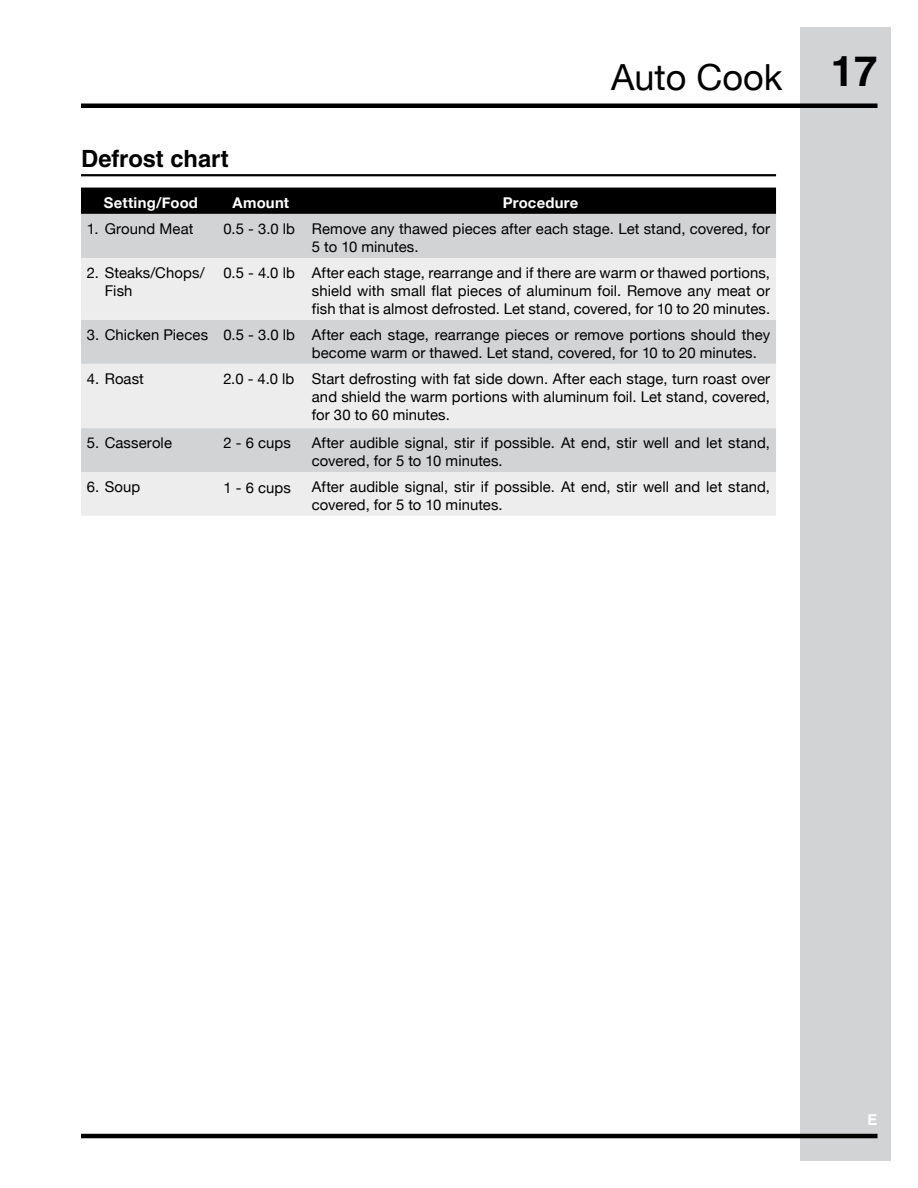
<style>
.page{position:relative;width:918px;height:1188px;background:#fff}
.page>*{position:absolute;margin:0;border:0;box-sizing:border-box;transform-origin:0 0}
.t1{font:36px "Helvetica Neue";color:#000}
.t2{font:700 23.7px "Helvetica";letter-spacing:-.005em;color:#000}
.t3{font:700 15px "Helvetica";color:#fff}
.t4{font:14.85px/17.9px "Helvetica Neue";letter-spacing:.005em;color:#000}
.t5{font:700 14.85px "Helvetica Neue";letter-spacing:.015em;color:#fff}
.s1{font-family:"Helvetica";font-weight:700;font-size:42px}
</style>
<div class="page">
<div style="left:801px;top:27px;width:90px;height:1134px;background:#d1d3d4"></div>
<hr style="left:81px;top:104px;width:797px;height:4px;background:#000">
<hr style="left:81px;top:1134px;width:797px;height:4px;background:#000">
<hr style="left:81px;top:174px;width:695px;height:2px;background:#000">
<div style="left:81px;top:188px;width:695px;height:26px;background:#000"></div>
<div style="left:81px;top:214px;width:695px;height:44px;background:#d1d3d4"></div>
<svg style="left:81px;top:258px;width:695px;height:258px;background:#e3e4e5"></svg>
<h1 class="t1" style="left:611px;top:56px;width:268px">Auto Cook <span class="s1">17</span></h1>
<h2 class="t2" style="left:81px;top:144px;width:149px">Defrost chart</h2>
<p class="t5" style="left:104px;top:193px;width:96px">Setting/Food</p>
<p class="t5" style="left:233px;top:193px;width:58px">Amount</p>
<p class="t5" style="left:503px;top:193px;width:77px">Procedure</p>
<p class="t4" style="left:87px;top:220px;width:108px">1. Ground Meat</p>
<p class="t4" style="left:312px;top:220px;width:460px;text-indent:-88px">0.5 - 3.0 lb Remove any thawed pieces after each stage. Let stand, covered, for<br>5 to 10 minutes.</p>
<p class="t4" style="left:105px;top:264px;width:101px;text-indent:-18px">2. Steaks/Chops/<br>Fish</p>
<p class="t4" style="left:312px;top:264px;width:460px;text-align:justify;text-indent:-88px">0.5 - 4.0 lb After each stage, rearrange and if there are warm or thawed portions, shield with small flat pieces of aluminum foil. Remove any meat or fish that is almost defrosted. Let stand, covered, for 10 to 20 minutes.</p>
<p class="t4" style="left:312px;top:326px;width:460px;text-indent:-225px">3. Chicken Pieces 0.5 - 3.0 lb After each stage, rearrange pieces or remove portions should they become warm or thawed. Let stand, covered, for 10 to 20 minutes.</p>
<p class="t4" style="left:87px;top:370px;width:59px">4. Roast</p>
<p class="t4" style="left:312px;top:370px;width:460px;text-align:justify;text-indent:-88px">2.0 - 4.0 lb Start defrosting with fat side down. After each stage, turn roast over and shield the warm portions with aluminum foil. Let stand, covered, for 30 to 60 minutes.</p>
<p class="t4" style="left:87px;top:434px;width:87px">5. Casserole</p>
<p class="t4" style="left:223px;top:434px;width:69px">2 - 6 cups</p>
<p class="t4" style="left:312px;top:434px;width:460px">After audible signal, stir if possible. At end, stir well and let stand, covered, for 5 to 10 minutes.</p>
<p class="t4" style="left:87px;top:478px;width:55px">6. Soup</p>
<p class="t4" style="left:223px;top:478px;width:69px">1 - 6 cups</p>
<p class="t4" style="left:312px;top:478px;width:460px">After audible signal, stir if possible. At end, stir well and let stand, covered, for 5 to 10 minutes.</p>
<p class="t3" style="left:867px;top:1110px;width:12px">E</p>
</div>
